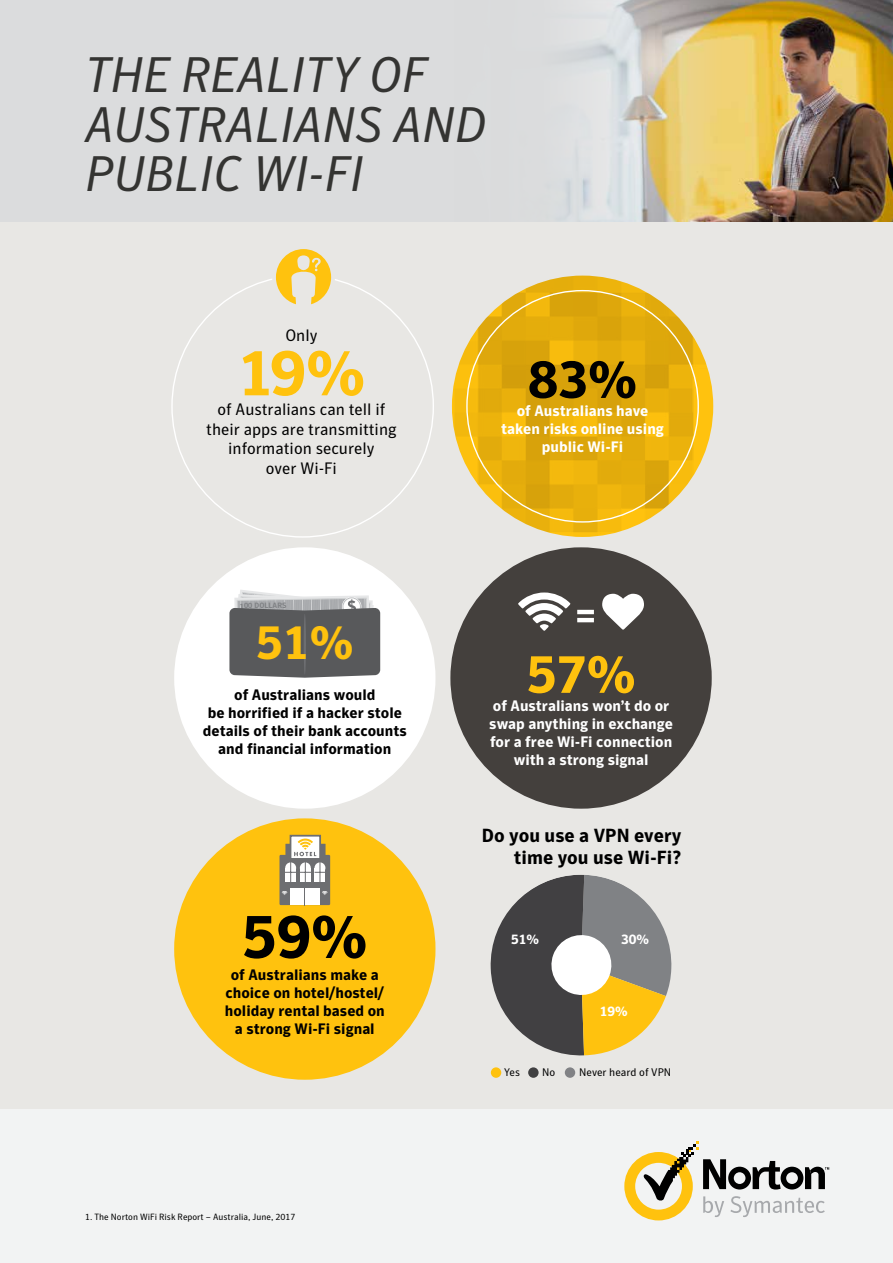
<style>
.page{position:relative;width:893px;height:1263px;background:#fff}
.page>*{position:absolute;margin:0;border:0;box-sizing:border-box;transform-origin:0 0}
.t1{font:700 64.35px "Symantec Sans";color:#ffc20e}
.t2{font:700 61.35px "Symantec Sans";color:#000}
.t3{font:700 53.4px "Symantec Sans";color:#ffc20e}
.t4{font:700 53.4px "Symantec Sans";color:#000}
.t5{font:italic 49.5px/49.5px "Symantec Sans";color:#343432}
.t6{font:700 47.55px "Symantec Sans";color:#ffc20e}
.t7{font:700 18.9px/22.6px "Symantec Sans";color:#000;text-align:right}
.t8{font:16.35px/19.6px "Symantec Sans";color:#000;text-align:center}
.t9{font:700 15px/18px "Symantec Sans";color:#000;text-align:center}
.t10{font:700 15px/18px "Symantec Sans";color:#fff;text-align:center}
.t11{font:700 13.65px "Symantec Sans";color:#fff}
.t12{font:10.95px "Symantec Sans";color:#000}
.t13{font:9px "Symantec Sans";color:#000}
.t14{font:700 7.65px "Symantec Sans";color:#808285}
</style>
<div class="page">
<div style="left:0;top:1108px;width:893px;height:155px;background:#f2f3f3"></div>
<div style="left:0;top:0;width:893px;height:1108px;background:#e8e7e4"></div>
<svg style="left:624px;top:1141px;width:205px;height:79px"></svg>
<div style="left:528px;top:1067px;width:11px;height:11px;background:#404041;border-radius:50%"></div>
<div style="left:491px;top:1067px;width:10px;height:11px;background:#ffc20e;border-radius:50%"></div>
<div style="left:565px;top:1067px;width:10px;height:11px;background:#818285;border-radius:50%"></div>
<div style="left:174px;top:547px;width:261px;height:262px;background:#fff;border-radius:50%"></div>
<div style="left:450px;top:547px;width:262px;height:262px;background:#44403d;border-radius:50%"></div>
<svg style="left:490px;top:875px;width:182px;height:181px"></svg>
<svg style="left:234px;top:590px;width:140px;height:18px"></svg>
<div style="left:229px;top:608px;width:151px;height:67px;background:#58595b;border-radius:5px"></div>
<hr style="left:304px;top:614px;width:2px;height:61px;background:#6d6e71;border-radius:50%">
<img style="left:452px;top:276px;width:261px;height:261px">
<div style="left:174px;top:818px;width:261px;height:262px;background:#ffc20e;border-radius:50%"></div>
<svg style="left:276px;top:249px;width:55px;height:55px"></svg>
<div style="left:0;top:0;width:893px;height:221px;background:#dbdcdd"></div>
<img style="left:567px;top:0;width:326px;height:221px">
<svg style="left:518px;top:592px;width:52px;height:39px"></svg>
<svg style="left:602px;top:594px;width:42px;height:36px"></svg>
<hr style="left:577px;top:610px;width:17px;height:4px;background:#fff">
<hr style="left:577px;top:618px;width:17px;height:4px;background:#fff">
<div style="left:279px;top:855px;width:51px;height:50px;background:#6d6e71"></div>
<div style="left:290px;top:888px;width:30px;height:16px;background:#fff"></div>
<svg style="left:304px;top:888px;width:1px;height:16px"></svg>
<svg style="left:290px;top:835px;width:31px;height:3px"></svg>
<svg style="left:282px;top:891px;width:5px;height:4px"></svg>
<svg style="left:322px;top:891px;width:6px;height:4px"></svg>
<svg style="left:285px;top:838px;width:41px;height:44px"></svg>
<h3 class="t5" style="left:85px;top:49px;width:403px">THE REALITY OF<br>AUSTRALIANS AND<br>PUBLIC WI-FI</h3>
<p class="t8" style="left:285px;top:326px;width:34px">Only</p>
<h1 class="t1" style="left:238px;top:334px;width:129px">19%</h1>
<p class="t8" style="left:206px;top:399px;width:192px">of Australians can tell if their apps are transmitting information securely<br>over Wi-Fi</p>
<h3 class="t4" style="left:528px;top:347px;width:111px">83%</h3>
<p class="t10" style="left:501px;top:420px;width:164px">taken risks online using public Wi-Fi</p>
<p class="t10" style="left:517px;top:402px;width:133px">of Australians have</p>
<p class="t14" style="left:245px;top:594px;width:49px;rotate:7deg">100 DOLLARS</p>
<p class="t14" style="left:243px;top:598px;width:49px;rotate:3deg">100 DOLLARS</p>
<p class="t14" style="left:240px;top:601px;width:49px;rotate:-1deg">100 DOLLARS</p>
<h3 class="t6" style="left:256px;top:614px;width:99px">51%</h3>
<p class="t9" style="left:203px;top:686px;width:206px">of Australians would<br>be horrified if a hacker stole details of their bank accounts and financial information</p>
<h2 class="t2" style="left:242px;top:900px;width:127px">59%</h2>
<p class="t9" style="left:225px;top:984px;width:161px">choice on hotel/hostel/ holiday rental based on a strong Wi-Fi signal</p>
<p class="t9" style="left:231px;top:966px;width:150px">of Australians make a</p>
<p class="t13" style="left:85px;top:1212px;width:212px">1. The Norton WiFi Risk Report – Australia, June, 2017</p>
<h3 class="t3" style="left:527px;top:642px;width:111px">57%</h3>
<p class="t10" style="left:489px;top:715px;width:185px">swap anything in exchange for a free Wi-Fi connection with a strong signal</p>
<p class="t10" style="left:493px;top:697px;width:178px">of Australians won’t do or</p>
<p class="t7" style="left:482px;top:824px;width:201px">Do you use a VPN every time you use Wi-Fi?</p>
<p class="t11" style="left:511px;top:931px;width:29px">51%</p>
<p class="t11" style="left:621px;top:931px;width:29px">30%</p>
<p class="t11" style="left:600px;top:1003px;width:29px">19%</p>
<p class="t12" style="left:504px;top:1066px;width:17px">Yes</p>
<p class="t12" style="left:542px;top:1066px;width:15px">No</p>
<p class="t12" style="left:579px;top:1066px;width:94px">Never heard of VPN</p>
</div>
